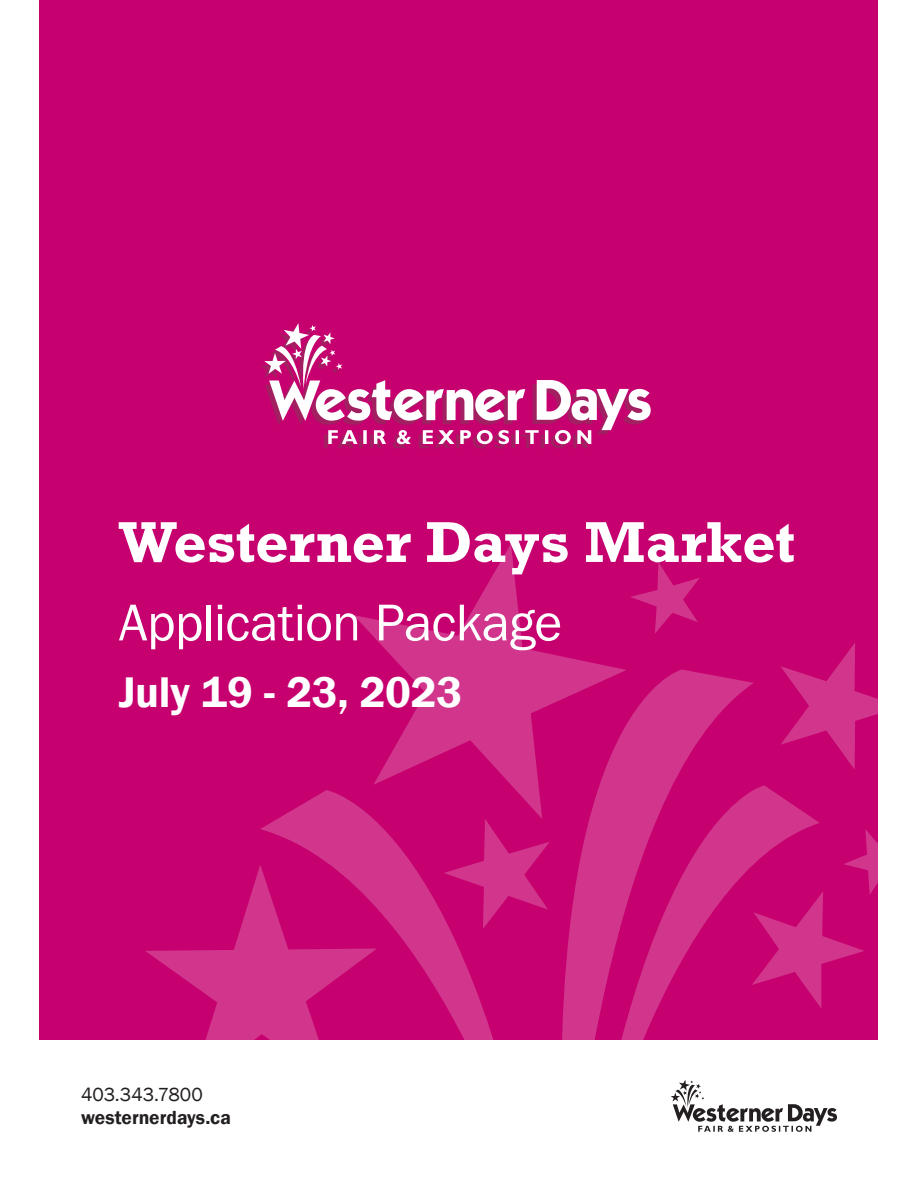
<style>
.page{position:relative;width:918px;height:1188px;background:#fff}
.page>*{position:absolute;margin:0;border:0;box-sizing:border-box;transform-origin:0 0}
.t1{font:700 58.5px "Rockwell";letter-spacing:-.01em;color:#fff}
.t2{font:53.55px "Franklin Gothic";letter-spacing:-.015em;color:#fff}
.t3{font:600 44.1px "Franklin Gothic";letter-spacing:-.005em;color:#fff}
.t4{font:600 19.5px "Franklin Gothic";color:#231f20}
.t5{font:19.5px "Franklin Gothic";color:#231f20}
</style>
<div class="page">
<svg style="left:820px;top:1108px;width:17px;height:18px"></svg>
<div style="left:39px;top:0;width:838px;height:1039px;background:#c6006f"></div>
<svg style="left:145px;top:866px;width:115px;height:174px"></svg>
<svg style="left:260px;top:790px;width:270px;height:250px"></svg>
<svg style="left:754px;top:785px;width:66px;height:347px"></svg>
<svg style="left:530px;top:669px;width:224px;height:463px"></svg>
<svg style="left:354px;top:544px;width:273px;height:275px"></svg>
<svg style="left:444px;top:819px;width:106px;height:110px"></svg>
<svg style="left:752px;top:829px;width:126px;height:214px"></svg>
<svg style="left:780px;top:642px;width:98px;height:128px"></svg>
<svg style="left:631px;top:562px;width:69px;height:71px"></svg>
<svg style="left:260px;top:323px;width:391px;height:125px"></svg>
<p class="t1" style="left:119px;top:507px;width:678px">Westerner Days Market</p>
<p class="t2" style="left:119px;top:589px;width:445px">Application Package</p>
<p class="t3" style="left:119px;top:666px;width:345px">July 19 - 23, 2023</p>
<p class="t5" style="left:81px;top:1082px;width:123px">403.343.7800</p>
<p class="t4" style="left:81px;top:1106px;width:151px">westernerdays.ca</p>
</div>
